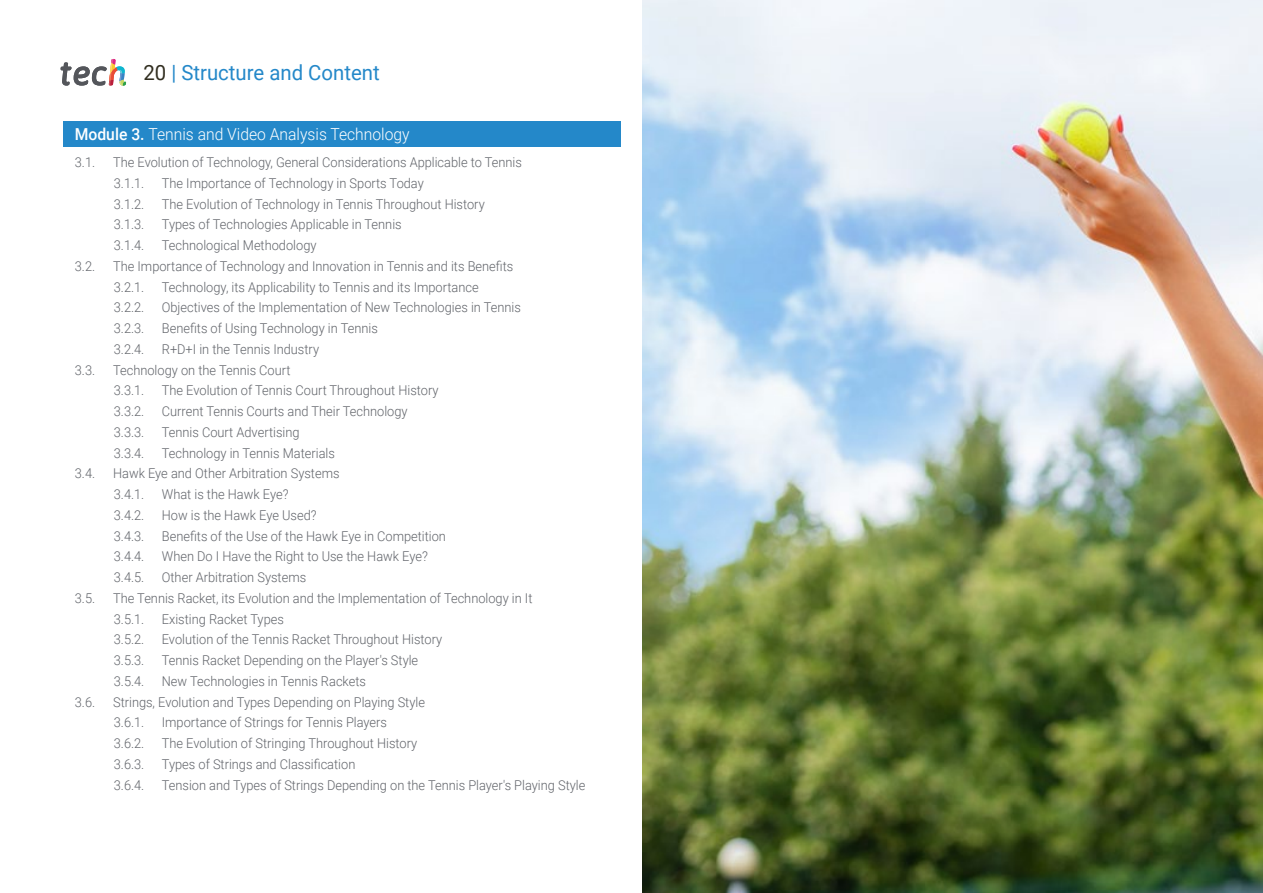
<style>
.page{position:relative;width:1263px;height:893px;background:#fff}
.page>*{position:absolute;margin:0;border:0;box-sizing:border-box;transform-origin:0 0}
.t1{font:21px "Roboto";color:#2488c9}
.t2{font:300 16.5px "Roboto";color:#fff;scale:.95 1}
.t3{font:300 13.5px/20.7px "Roboto";color:#61646a;scale:.95 1}
.s1{color:#312e20}
.s2{font-weight:500}
</style>
<div class="page">
<div style="left:64px;top:121px;width:557px;height:25px;background:#2488c9"></div>
<img style="left:642px;top:0;width:621px;height:893px">
<svg style="left:61px;top:59px;width:65px;height:27px"></svg>
<h1 class="t1" style="left:144px;top:57px;width:238px"><span class="s1">20</span> | Structure and Content</h1>
<p class="t2" style="left:75px;top:123px;width:354px"><span class="s2">Module 3.</span> Tennis and Video Analysis Technology</p>
<p class="t3" style="left:75px;top:151px;width:23px">3.1.</p>
<p class="t3" style="left:113px;top:151px;width:432px">The Evolution of Technology, General Considerations Applicable to Tennis<br>3.1.1.</p>
<p class="t3" style="left:162px;top:172px;width:277px">The Importance of Technology in Sports Today</p>
<p class="t3" style="left:114px;top:193px;width:34px">3.1.2.</p>
<p class="t3" style="left:162px;top:193px;width:341px">The Evolution of Technology in Tennis Throughout History</p>
<p class="t3" style="left:114px;top:214px;width:34px">3.1.3.</p>
<p class="t3" style="left:162px;top:214px;width:254px">Types of Technologies Applicable in Tennis</p>
<p class="t3" style="left:114px;top:234px;width:34px">3.1.4.</p>
<p class="t3" style="left:162px;top:234px;width:164px">Technological Methodology</p>
<p class="t3" style="left:75px;top:255px;width:23px">3.2.</p>
<p class="t3" style="left:113px;top:255px;width:423px">The Importance of Technology and Innovation in Tennis and its Benefits<br>3.2.1.</p>
<p class="t3" style="left:162px;top:276px;width:335px">Technology, its Applicability to Tennis and its Importance</p>
<p class="t3" style="left:114px;top:297px;width:34px">3.2.2.</p>
<p class="t3" style="left:162px;top:297px;width:379px">Objectives of the Implementation of New Technologies in Tennis</p>
<p class="t3" style="left:114px;top:317px;width:34px">3.2.3.</p>
<p class="t3" style="left:162px;top:317px;width:229px">Benefits of Using Technology in Tennis</p>
<p class="t3" style="left:114px;top:338px;width:34px">3.2.4.</p>
<p class="t3" style="left:162px;top:338px;width:167px">R+D+I in the Tennis Industry</p>
<p class="t3" style="left:75px;top:359px;width:23px">3.3.</p>
<p class="t3" style="left:113px;top:359px;width:188px">Technology on the Tennis Court<br>3.3.1.</p>
<p class="t3" style="left:162px;top:380px;width:293px">The Evolution of Tennis Court Throughout History</p>
<p class="t3" style="left:114px;top:400px;width:34px">3.3.2.</p>
<p class="t3" style="left:162px;top:400px;width:260px">Current Tennis Courts and Their Technology</p>
<p class="t3" style="left:114px;top:421px;width:34px">3.3.3.</p>
<p class="t3" style="left:162px;top:421px;width:146px">Tennis Court Advertising</p>
<p class="t3" style="left:114px;top:442px;width:34px">3.3.4.</p>
<p class="t3" style="left:162px;top:442px;width:184px">Technology in Tennis Materials</p>
<p class="t3" style="left:75px;top:463px;width:23px">3.4.</p>
<p class="t3" style="left:113px;top:463px;width:240px">Hawk Eye and Other Arbitration Systems<br>3.4.1.</p>
<p class="t3" style="left:162px;top:483px;width:135px">What is the Hawk Eye?</p>
<p class="t3" style="left:114px;top:504px;width:34px">3.4.2.</p>
<p class="t3" style="left:162px;top:504px;width:164px">How is the Hawk Eye Used?</p>
<p class="t3" style="left:114px;top:525px;width:34px">3.4.3.</p>
<p class="t3" style="left:162px;top:525px;width:301px">Benefits of the Use of the Hawk Eye in Competition</p>
<p class="t3" style="left:114px;top:546px;width:34px">3.4.4.</p>
<p class="t3" style="left:162px;top:546px;width:282px">When Do I Have the Right to Use the Hawk Eye?</p>
<p class="t3" style="left:114px;top:566px;width:34px">3.4.5.</p>
<p class="t3" style="left:162px;top:566px;width:153px">Other Arbitration Systems</p>
<p class="t3" style="left:75px;top:587px;width:23px">3.5.</p>
<p class="t3" style="left:113px;top:587px;width:443px">The Tennis Racket, its Evolution and the Implementation of Technology in It<br>3.5.1.</p>
<p class="t3" style="left:162px;top:608px;width:130px">Existing Racket Types</p>
<p class="t3" style="left:114px;top:629px;width:34px">3.5.2.</p>
<p class="t3" style="left:162px;top:629px;width:297px">Evolution of the Tennis Racket Throughout History</p>
<p class="t3" style="left:114px;top:649px;width:34px">3.5.3.</p>
<p class="t3" style="left:162px;top:649px;width:271px">Tennis Racket Depending on the Player's Style</p>
<p class="t3" style="left:114px;top:670px;width:34px">3.5.4.</p>
<p class="t3" style="left:162px;top:670px;width:216px">New Technologies in Tennis Rackets</p>
<p class="t3" style="left:75px;top:691px;width:23px">3.6.</p>
<p class="t3" style="left:113px;top:691px;width:330px">Strings, Evolution and Types Depending on Playing Style<br>3.6.1.</p>
<p class="t3" style="left:162px;top:712px;width:238px">Importance of Strings for Tennis Players</p>
<p class="t3" style="left:114px;top:732px;width:34px">3.6.2.</p>
<p class="t3" style="left:162px;top:732px;width:270px">The Evolution of Stringing Throughout History</p>
<p class="t3" style="left:114px;top:753px;width:34px">3.6.3.</p>
<p class="t3" style="left:162px;top:753px;width:205px">Types of Strings and Classification</p>
<p class="t3" style="left:114px;top:774px;width:34px">3.6.4.</p>
<p class="t3" style="left:162px;top:774px;width:447px">Tension and Types of Strings Depending on the Tennis Player's Playing Style</p>
</div>
